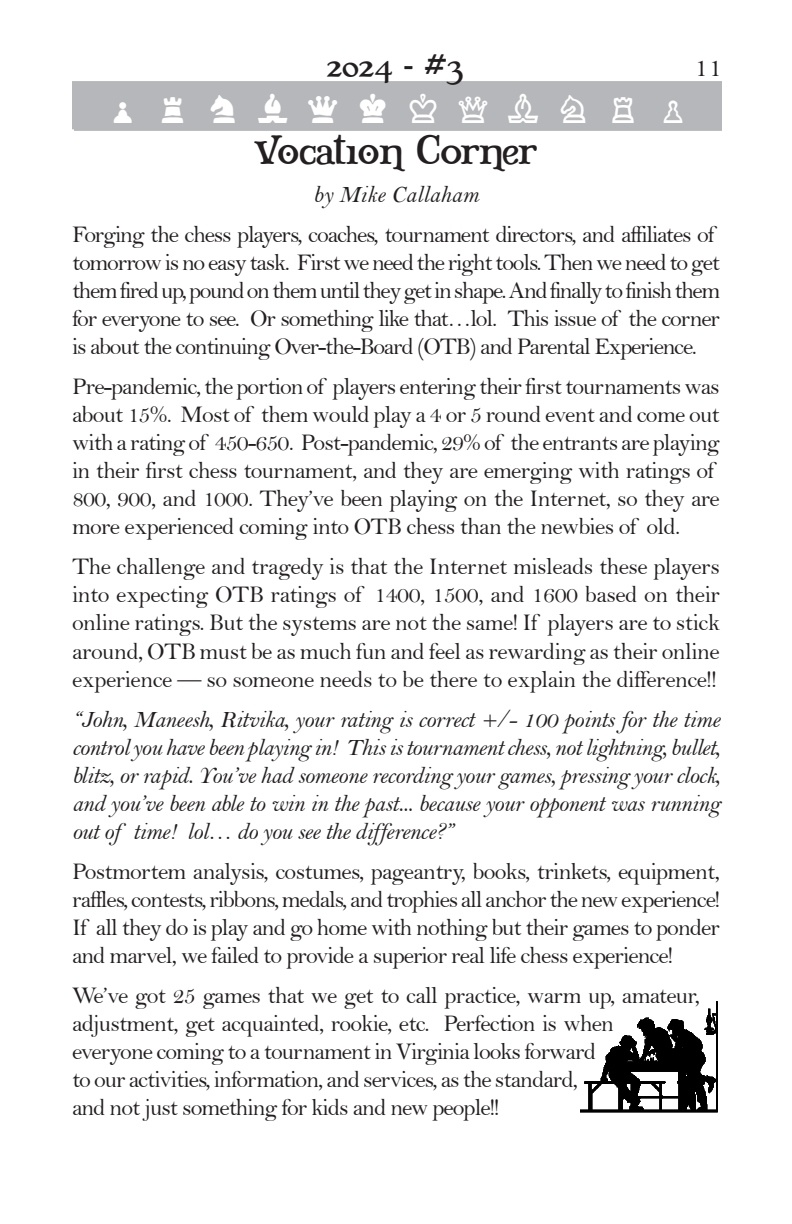
<style>
.page{position:relative;width:792px;height:1224px;background:#fff}
.page>*{position:absolute;margin:0;border:0;box-sizing:border-box;transform-origin:0 0}
.t1{font:36px "Mary Jane Antique";letter-spacing:-.04em;color:#231f20}
.t2{font:36px "Chess Piece";letter-spacing:.39em;color:#fff}
.t3{font:28px "Mary Jane Antique";color:#231f20}
.t4{font:28px "Bell";color:#231f20}
.t5{font:24px/28px "Bell";letter-spacing:-.04em;color:#231f20}
.t6{font:24px/28px "Bell MT Italic";letter-spacing:-.02em;color:#231f20;text-align:justify}
.t7{font:24px "Bell MT Italic";color:#231f20}
.s1{font-family:"Mary Jane Alternate"}
</style>
<div class="page">
<img style="left:580px;top:1001px;width:138px;height:112px">
<div style="left:72px;top:81px;width:650px;height:48px;background:#b6b7bb"></div>
<div style="left:74px;top:89px;width:648px;height:42px;border:2px solid #b6b7bb"></div>
<p class="t3" style="left:326px;top:41px;width:139px">2024 - #3</p>
<p class="t4" style="left:694px;top:51px;width:29px">11</p>
<h1 class="t2" style="left:105px;top:89px;width:588px">otjnwlkqbhrp</h1>
<h1 class="t1" style="left:255px;top:119px;width:284px"><span class="s1">Vo</span>cat<span class="s1">ion</span> Cor<span class="s1">n</span>er</h1>
<p class="t7" style="left:313px;top:181px;width:167px">by Mike Callaham</p>
<p class="t5" style="left:72px;top:221px;width:650px">Forging the chess players, coaches, tournament directors, and affiliates of tomorrow is no easy task. First we need the right tools. Then we need to get them fired up, pound on them until they get in shape. And finally to finish them for everyone to see. Or something like that…lol. This issue of the corner is about the continuing Over-the-Board (OTB) and Parental Experience.</p>
<p class="t5" style="left:72px;top:373px;width:649px">Pre-pandemic, the portion of players entering their first tournaments was about 15%. Most of them would play a 4 or 5 round event and come out with a rating of 450-650. Post-pandemic, 29% of the entrants are playing in their first chess tournament, and they are emerging with ratings of 800, 900, and 1000. They’ve been playing on the Internet, so they are more experienced coming into OTB chess than the newbies of old.</p>
<p class="t5" style="left:72px;top:553px;width:650px;text-align:justify">The challenge and tragedy is that the Internet misleads these players into expecting OTB ratings of 1400, 1500, and 1600 based on their online ratings. But the systems are not the same! If players are to stick around, OTB must be as much fun and feel as rewarding as their online experience — so someone needs to be there to explain the difference!!</p>
<p class="t6" style="left:72px;top:705px;width:650px">“John, Maneesh, Ritvika, your rating is correct +/- 100 points for the time control you have been playing in! This is tournament chess, not lightning, bullet, blitz, or rapid. You’ve had someone recording your games, pressing your clock, and you’ve been able to win in the past... because your opponent was running out of time! lol… do you see the difference?”</p>
<p class="t5" style="left:72px;top:857px;width:650px;text-align:justify">Postmortem analysis, costumes, pageantry, books, trinkets, equipment, raffles, contests, ribbons, medals, and trophies all anchor the new experience!<br>If all they do is play and go home with nothing but their games to ponder and marvel, we failed to provide a superior real life chess experience!</p>
<p class="t5" style="left:72px;top:981px;width:629px">We’ve got 25 games that we get to call practice, warm up, amateur, adjustment, get acquainted, rookie, etc. Perfection is when everyone coming to a tournament in Virginia looks forward<br>to our activities, information, and services, as the standard,<br>and not just something for kids and new people!!</p>
</div>
